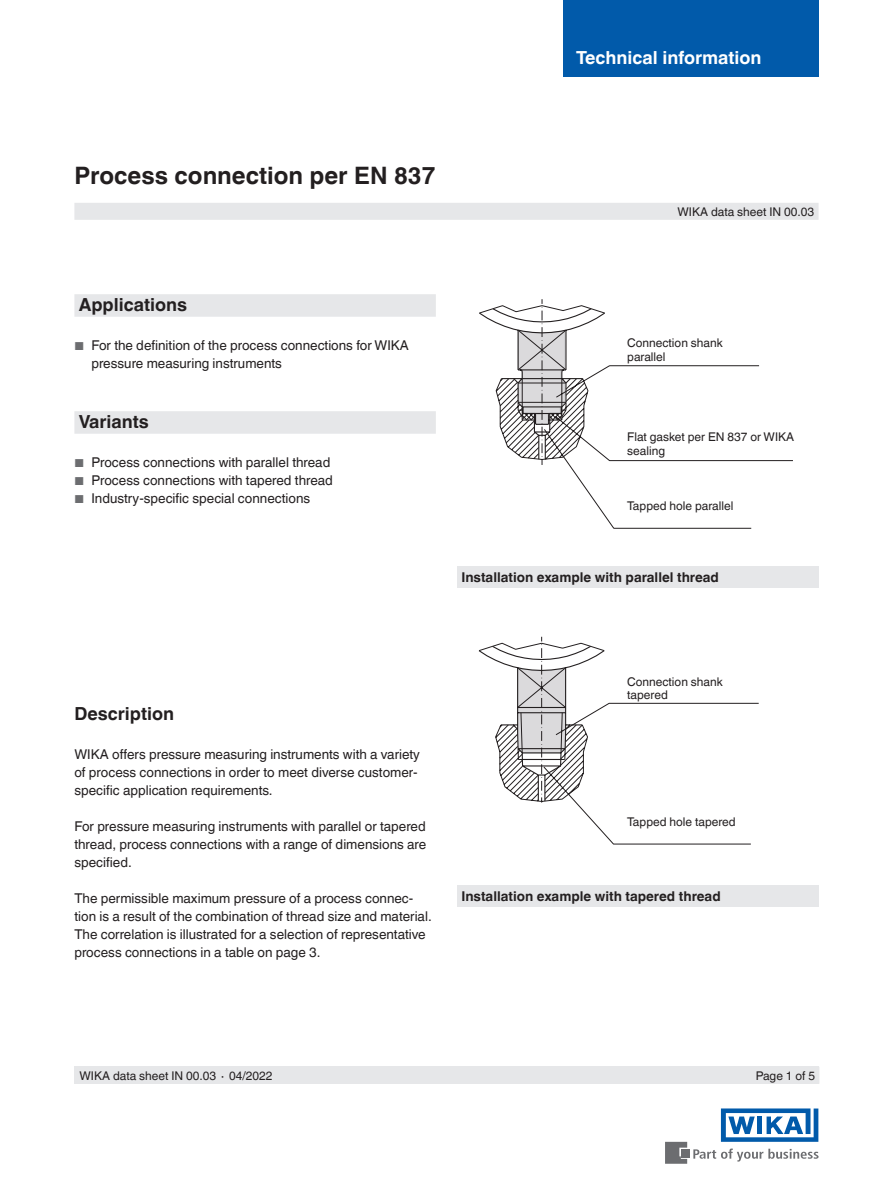
<style>
.page{position:relative;width:893px;height:1188px;background:#fff}
.page>*{position:absolute;margin:0;border:0;box-sizing:border-box;transform-origin:0 0}
.t1{font:700 24px "Helvetica World";color:#231f20}
.t2{font:700 18px "Helvetica World";color:#231f20}
.t3{font:700 18px "Helvetica World";color:#fff}
.t4{font:13.5px/18px "Helvetica World";color:#231f20}
.t5{font:700 13.5px "Helvetica World";color:#231f20}
.t6{font:12px/13.5px "Helvetica World";color:#231f20}
.s1{font-size:11.55px;color:#6c6d70}
</style>
<div class="page">
<svg style="left:693px;top:1149px;width:126px;height:13px"></svg>
<div style="left:682px;top:1150px;width:8px;height:8px;background:#6c6d70"></div>
<svg style="left:665px;top:1142px;width:22px;height:22px"></svg>
<svg style="left:721px;top:1108px;width:97px;height:34px"></svg>
<div style="left:563px;top:0;width:256px;height:76px;background:#015aaa"></div>
<div style="left:74px;top:203px;width:745px;height:17px;background:#e6e7e9"></div>
<div style="left:74px;top:1066px;width:745px;height:18px;background:#e6e7e9"></div>
<svg style="left:497px;top:299px;width:296px;height:545px"></svg>
<svg style="left:479px;top:307px;width:127px;height:70px"></svg>
<svg style="left:478px;top:377px;width:128px;height:425px"></svg>
<hr style="left:518px;top:402px;width:48px;height:1px;background:#231f20">
<hr style="left:518px;top:759px;width:47px;height:1px;background:#231f20">
<div style="left:457px;top:885px;width:362px;height:22px;background:#e6e7e9"></div>
<div style="left:74px;top:294px;width:362px;height:23px;background:#e6e7e9"></div>
<div style="left:74px;top:411px;width:362px;height:23px;background:#e6e7e9"></div>
<div style="left:457px;top:566px;width:362px;height:22px;background:#e6e7e9"></div>
<h2 class="t3" style="left:576px;top:47px;width:187px">Technical information</h2>
<h1 class="t1" style="left:74px;top:161px;width:363px">Process connection per EN 837</h1>
<p class="t6" style="left:677px;top:205px;width:138px">WIKA data sheet IN 00.03</p>
<h2 class="t2" style="left:79px;top:295px;width:110px">Applications</h2>
<p class="t4" style="left:91px;top:337px;width:319px;text-indent:-17px"><span class="s1">■</span> For the definition of the process connections for WIKA pressure measuring instruments</p>
<h2 class="t2" style="left:79px;top:412px;width:72px">Variants</h2>
<p class="t4" style="left:74px;top:454px;width:257px"><span class="s1">■</span> Process connections with parallel thread</p>
<p class="t4" style="left:74px;top:472px;width:260px"><span class="s1">■</span> Process connections with tapered thread</p>
<p class="t4" style="left:74px;top:490px;width:237px"><span class="s1">■</span> Industry-specific special connections</p>
<p class="t6" style="left:627px;top:337px;width:97px">Connection shank parallel</p>
<p class="t6" style="left:627px;top:431px;width:168px">Flat gasket per EN 837 or WIKA sealing</p>
<p class="t6" style="left:627px;top:499px;width:108px">Tapped hole parallel</p>
<p class="t5" style="left:461px;top:569px;width:259px">Installation example with parallel thread</p>
<h2 class="t2" style="left:74px;top:703px;width:101px">Description</h2>
<p class="t4" style="left:74px;top:745px;width:347px">WIKA offers pressure measuring instruments with a variety of process connections in order to meet diverse customer&shy;specific application requirements.</p>
<p class="t4" style="left:74px;top:817px;width:353px;text-align:justify">For pressure measuring instruments with parallel or tapered thread, process connections with a range of dimensions are specified.</p>
<p class="t4" style="left:74px;top:889px;width:359px">The permissible maximum pressure of a process connec&shy;tion is a result of the combination of thread size and material.<br>The correlation is illustrated for a selection of representative process connections in a table on page 3.</p>
<p class="t6" style="left:627px;top:675px;width:97px">Connection shank tapered</p>
<p class="t6" style="left:627px;top:815px;width:110px">Tapped hole tapered</p>
<p class="t5" style="left:461px;top:888px;width:261px">Installation example with tapered thread</p>
<p class="t6" style="left:80px;top:1069px;width:195px">WIKA data sheet IN 00.03 ∙ 04/2022</p>
<p class="t6" style="left:756px;top:1069px;width:61px">Page 1 of 5</p>
</div>
